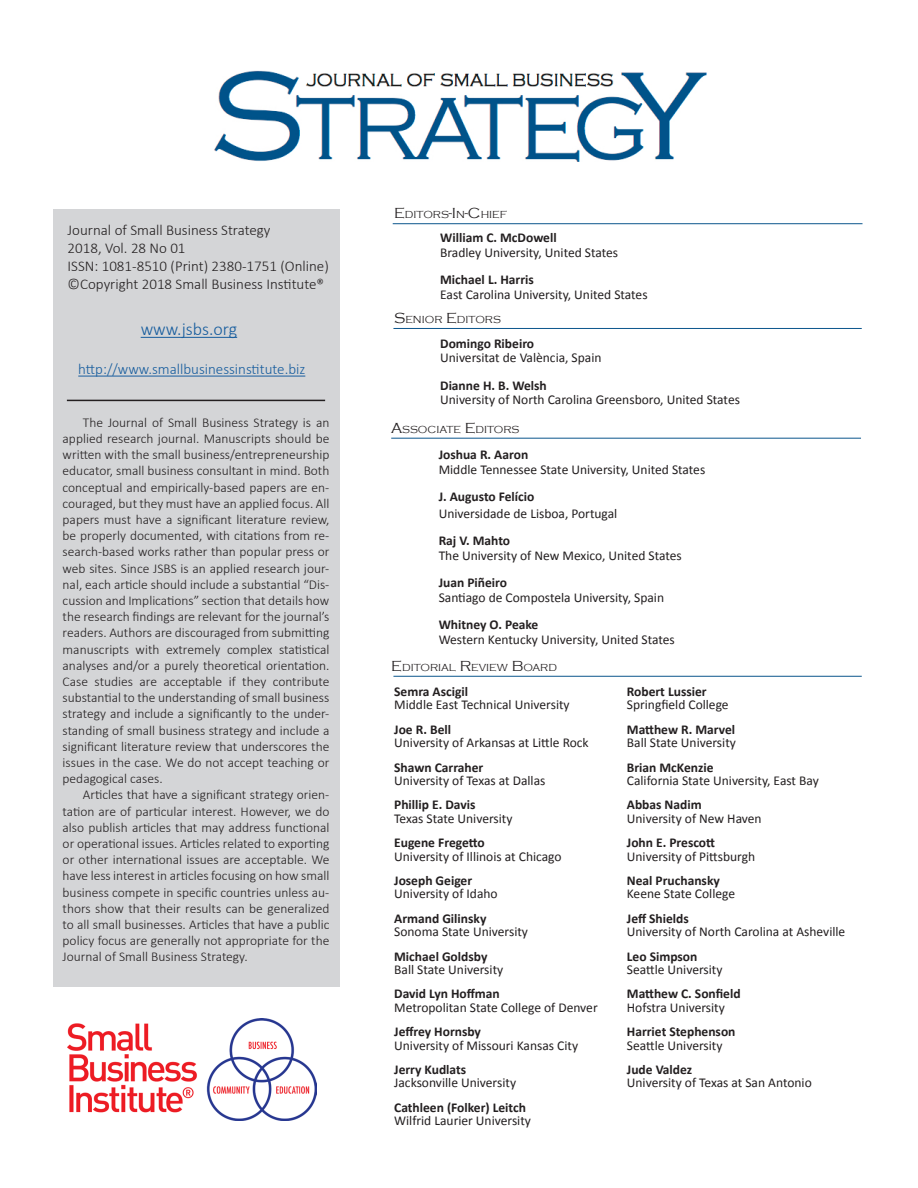
<style>
.page{position:relative;width:918px;height:1188px;background:#fff}
.page>*{position:absolute;margin:0;border:0;box-sizing:border-box;transform-origin:0 0}
.t1{font:300 18px "Calibri";color:#175d9e}
.t2{font:300 15px/18px "Calibri";color:#231f20}
.t3{font:300 15px "Calibri";color:#175d9e}
.t4{font:300 13.5px/16.2px "Calibri";color:#231f20;text-align:justify}
.t5{font:13.5px "Calibri";color:#231f20}
.t6{font:700 13.5px "Calibri";color:#231f20}
.t7{font:300 10.5px "Copperplate Gothic";color:#231f20}
.s1{font-size:15px}
</style>
<div class="page">
<div style="left:54px;top:210px;width:286px;height:777px;background:#d4d5d7"></div>
<img style="left:214px;top:71px;width:493px;height:91px">
<img style="left:68px;top:1018px;width:248px;height:103px">
<hr style="left:393px;top:223px;width:470px;height:1px;background:#0b558c">
<hr style="left:391px;top:438px;width:470px;height:1px;background:#0b558c">
<hr style="left:393px;top:676px;width:469px;height:1px;background:#0b558c">
<hr style="left:393px;top:328px;width:469px;height:1px;background:#0b558c">
<hr style="left:67px;top:400px;width:258px;height:1px;background:#231f20">
<hr style="left:78px;top:376px;width:227px;height:1px;background:#175d9e">
<hr style="left:141px;top:337px;width:96px;height:1px;background:#175d9e">
<p class="t2" style="left:68px;top:220px;width:263px">Journal of Small Business Strategy<br>2018, Vol. 28 No 01<br>ISSN: 1081-8510 (Print) 2380-1751 (Online) ©Copyright 2018 Small Business Institute®</p>
<h1 class="t1" style="left:141px;top:318px;width:98px">www.jsbs.org</h1>
<p class="t3" style="left:78px;top:360px;width:229px">http://www.smallbusinessinstitute.biz</p>
<p class="t4" style="left:63px;top:414px;width:268px;text-indent:20px">The Journal of Small Business Strategy is an applied research journal. Manuscripts should be written with the small business/entrepreneurship educator, small business consultant in mind. Both conceptual and empirically-based papers are en&shy;couraged, but they must have an applied focus. All papers must have a significant literature review, be properly documented, with citations from re&shy;search-based works rather than popular press or web sites. Since JSBS is an applied research jour&shy;nal, each article should include a substantial “Dis&shy;cussion and Implications” section that details how the research findings are relevant for the journal’s readers. Authors are discouraged from submitting manuscripts with extremely complex statistical analyses and/or a purely theoretical orientation.<br>Case studies are acceptable if they contribute substantial to the understanding of small business strategy and include a significantly to the under&shy;standing of small business strategy and include a significant literature review that underscores the issues in the case. We do not accept teaching or pedagogical cases.</p>
<p class="t4" style="left:63px;top:786px;width:268px;text-indent:20px">Articles that have a significant strategy orien&shy;tation are of particular interest. However, we do also publish articles that may address functional or operational issues. Articles related to exporting or other international issues are acceptable. We have less interest in articles focusing on how small business compete in specific countries unless au&shy;thors show that their results can be generalized to all small businesses. Articles that have a public policy focus are generally not appropriate for the Journal of Small Business Strategy.</p>
<p class="t7" style="left:394px;top:209px;width:115px"><span class="s1">E</span>DITORS<span class="s1">-I</span> N<span class="s1">-C</span>HIEF</p>
<p class="t6" style="left:440px;top:229px;width:118px">William C. McDowell</p>
<p class="t5" style="left:440px;top:244px;width:180px">Bradley University, United States</p>
<p class="t6" style="left:440px;top:271px;width:95px">Michael L. Harris</p>
<p class="t5" style="left:440px;top:286px;width:209px">East Carolina University, United States</p>
<p class="t6" style="left:440px;top:335px;width:96px">Domingo Ribeiro</p>
<p class="t5" style="left:440px;top:349px;width:163px">Universitat de València, Spain</p>
<p class="t6" style="left:440px;top:377px;width:108px">Dianne H. B. Welsh</p>
<p class="t5" style="left:440px;top:391px;width:301px">University of North Carolina Greensboro, United States</p>
<p class="t7" style="left:394px;top:314px;width:108px"><span class="s1">S</span>ENIOR <span class="s1">E</span>DITORS</p>
<p class="t7" style="left:391px;top:424px;width:130px"><span class="s1">A</span>SSOCIATE <span class="s1">E</span>DITORS</p>
<p class="t6" style="left:439px;top:446px;width:91px">Joshua R. Aaron</p>
<p class="t5" style="left:439px;top:461px;width:268px">Middle Tennessee State University, United States</p>
<p class="t6" style="left:439px;top:488px;width:97px">J. Augusto Felício</p>
<p class="t5" style="left:439px;top:505px;width:180px">Universidade de Lisboa, Portugal</p>
<p class="t6" style="left:439px;top:532px;width:73px">Raj V. Mahto</p>
<p class="t5" style="left:439px;top:547px;width:245px">The University of New Mexico, United States</p>
<p class="t6" style="left:439px;top:574px;width:70px">Juan Piñeiro</p>
<p class="t5" style="left:439px;top:589px;width:227px">Santiago de Compostela University, Spain</p>
<p class="t6" style="left:439px;top:616px;width:101px">Whitney O. Peake</p>
<p class="t5" style="left:439px;top:631px;width:238px">Western Kentucky University, United States</p>
<p class="t7" style="left:391px;top:662px;width:167px"><span class="s1">E</span>DITORIAL <span class="s1">R</span>EVIEW <span class="s1">B</span>OARD</p>
<p class="t6" style="left:394px;top:683px;width:75px">Semra Ascigil</p>
<p class="t5" style="left:394px;top:696px;width:177px">Middle East Technical University</p>
<p class="t6" style="left:394px;top:721px;width:58px">Joe R. Bell</p>
<p class="t5" style="left:394px;top:734px;width:196px">University of Arkansas at Little Rock</p>
<p class="t6" style="left:394px;top:758px;width:91px">Shawn Carraher</p>
<p class="t5" style="left:394px;top:772px;width:153px">University of Texas at Dallas</p>
<p class="t6" style="left:394px;top:796px;width:83px">Phillip E. Davis</p>
<p class="t5" style="left:394px;top:810px;width:120px">Texas State University</p>
<p class="t6" style="left:394px;top:834px;width:92px">Eugene Fregetto</p>
<p class="t5" style="left:394px;top:848px;width:169px">University of Illinois at Chicago</p>
<p class="t6" style="left:394px;top:872px;width:80px">Joseph Geiger</p>
<p class="t5" style="left:394px;top:885px;width:105px">University of Idaho</p>
<p class="t6" style="left:394px;top:910px;width:94px">Armand Gilinsky</p>
<p class="t5" style="left:394px;top:923px;width:135px">Sonoma State University</p>
<p class="t6" style="left:394px;top:947px;width:95px">Michael Goldsby</p>
<p class="t5" style="left:394px;top:961px;width:111px">Ball State University</p>
<p class="t6" style="left:394px;top:985px;width:107px">David Lyn Hoffman</p>
<p class="t5" style="left:394px;top:999px;width:205px">Metropolitan State College of Denver</p>
<p class="t6" style="left:394px;top:1023px;width:88px">Jeffrey Hornsby</p>
<p class="t5" style="left:394px;top:1037px;width:185px">University of Missouri Kansas City</p>
<p class="t6" style="left:394px;top:1061px;width:74px">Jerry Kudlats</p>
<p class="t5" style="left:394px;top:1074px;width:123px">Jacksonville University</p>
<p class="t6" style="left:394px;top:1099px;width:133px">Cathleen (Folker) Leitch</p>
<p class="t5" style="left:394px;top:1112px;width:138px">Wilfrid Laurier University</p>
<p class="t6" style="left:627px;top:683px;width:81px">Robert Lussier</p>
<p class="t5" style="left:627px;top:696px;width:103px">Springfield College</p>
<p class="t6" style="left:627px;top:721px;width:110px">Matthew R. Marvel</p>
<p class="t5" style="left:627px;top:734px;width:111px">Ball State University</p>
<p class="t6" style="left:627px;top:758px;width:88px">Brian McKenzie</p>
<p class="t5" style="left:627px;top:772px;width:193px">California State University, East Bay</p>
<p class="t6" style="left:627px;top:796px;width:76px">Abbas Nadim</p>
<p class="t5" style="left:627px;top:810px;width:136px">University of New Haven</p>
<p class="t6" style="left:627px;top:834px;width:90px">John E. Prescott</p>
<p class="t5" style="left:627px;top:848px;width:130px">University of Pittsburgh</p>
<p class="t6" style="left:627px;top:872px;width:95px">Neal Pruchansky</p>
<p class="t5" style="left:627px;top:885px;width:110px">Keene State College</p>
<p class="t6" style="left:627px;top:910px;width:64px">Jeff Shields</p>
<p class="t5" style="left:627px;top:923px;width:220px">University of North Carolina at Asheville</p>
<p class="t6" style="left:627px;top:947px;width:72px">Leo Simpson</p>
<p class="t5" style="left:627px;top:961px;width:97px">Seattle University</p>
<p class="t6" style="left:627px;top:985px;width:115px">Matthew C. Sonfield</p>
<p class="t5" style="left:627px;top:999px;width:100px">Hofstra University</p>
<p class="t6" style="left:627px;top:1023px;width:110px">Harriet Stephenson</p>
<p class="t5" style="left:627px;top:1037px;width:97px">Seattle University</p>
<p class="t6" style="left:627px;top:1061px;width:67px">Jude Valdez</p>
<p class="t5" style="left:627px;top:1074px;width:186px">University of Texas at San Antonio</p>
</div>
